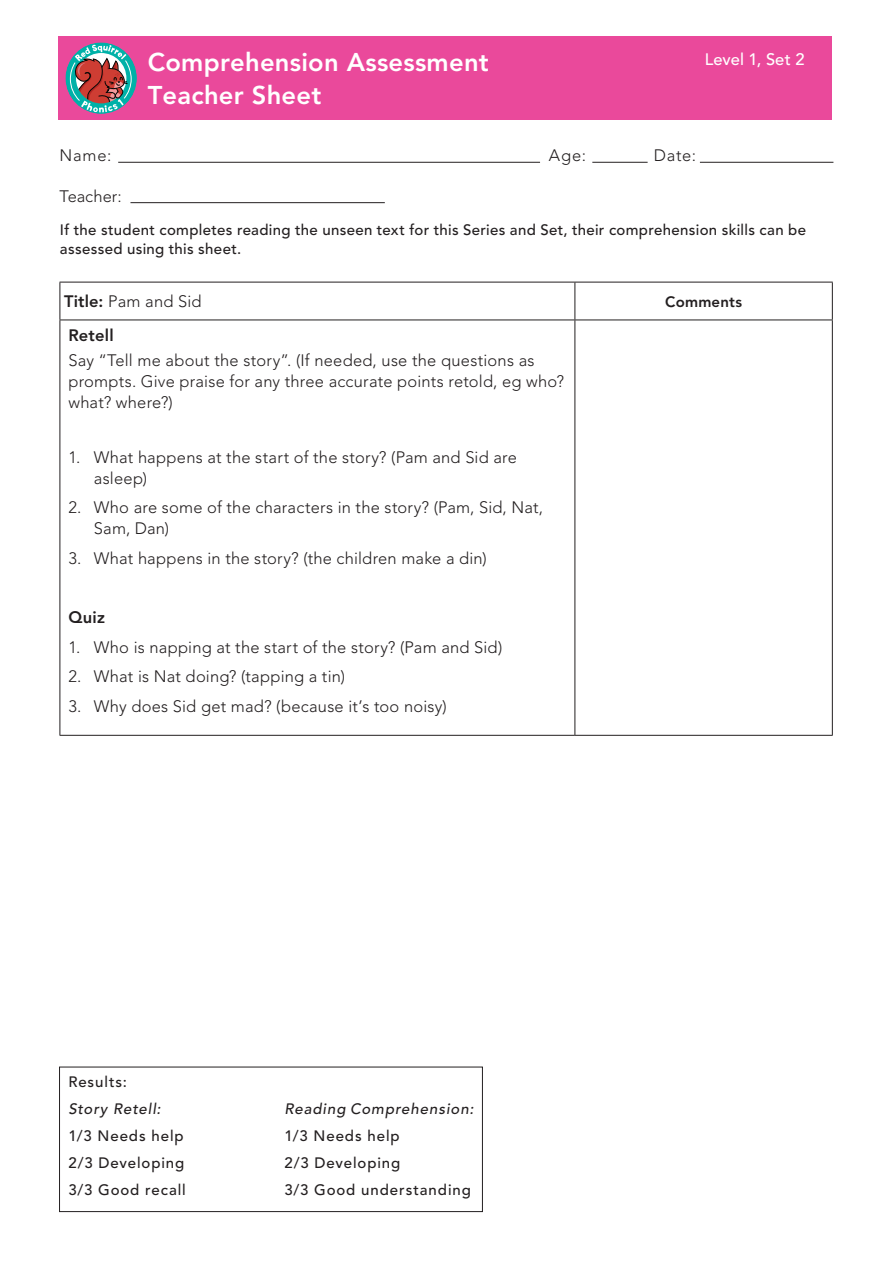
<style>
.page{position:relative;width:893px;height:1263px;background:#fff}
.page>*{position:absolute;margin:0;border:0;box-sizing:border-box;transform-origin:0 0}
.t1{font:800 25.5px "Avenir LT Std";letter-spacing:.01em;color:#fff}
.t2{font:300 16.5px/21px "Avenir LT Std";letter-spacing:.01em;color:#231f20}
.t3{font:500 16.5px "Avenir LT Std";letter-spacing:.01em;color:#fff}
.t4{font:800 16.5px "Avenir LT Std";letter-spacing:.015em;color:#231f20}
.t5{font:500 15px/19.5px "Avenir LT Std";letter-spacing:.025em;color:#231f20}
.t6{font:500 15px "Avenir LT Std";letter-spacing:.06em;color:#231f20}
.t7{font:italic 500 15px "Avenir LT Std";letter-spacing:.06em;color:#231f20}
.t8{font:500 15px "Avenir LT Std";letter-spacing:.065em;color:#231f20}
.t9{font:800 15px "Avenir LT Std";letter-spacing:.015em;color:#231f20}
.s1{font-weight:800}
</style>
<div class="page">
<hr style="left:118px;top:162px;width:422px;height:1px;background:#231f20">
<hr style="left:592px;top:162px;width:56px;height:1px;background:#231f20">
<hr style="left:700px;top:162px;width:133px;height:1px;background:#231f20">
<hr style="left:130px;top:202px;width:255px;height:1px;background:#231f20">
<div style="left:58px;top:36px;width:774px;height:84px;background:#ea499b"></div>
<svg style="left:65px;top:42px;width:72px;height:72px"></svg>
<div style="left:59px;top:1067px;width:424px;height:145px;border:1px solid #231f20"></div>
<hr style="left:60px;top:282px;width:515px;height:1px;background:#231f20">
<hr style="left:60px;top:282px;width:1px;height:38px;background:#231f20">
<hr style="left:575px;top:282px;width:258px;height:1px;background:#231f20">
<hr style="left:574px;top:282px;width:1px;height:38px;background:#231f20">
<hr style="left:832px;top:282px;width:1px;height:38px;background:#231f20">
<hr style="left:60px;top:320px;width:515px;height:1px;background:#231f20">
<hr style="left:60px;top:320px;width:1px;height:415px;background:#231f20">
<hr style="left:575px;top:320px;width:258px;height:1px;background:#231f20">
<hr style="left:574px;top:320px;width:1px;height:415px;background:#231f20">
<hr style="left:832px;top:320px;width:1px;height:415px;background:#231f20">
<hr style="left:60px;top:735px;width:515px;height:1px;background:#231f20">
<hr style="left:575px;top:735px;width:258px;height:1px;background:#231f20">
<h1 class="t1" style="left:148px;top:47px;width:343px">Comprehension Assessment</h1>
<p class="t3" style="left:705px;top:49px;width:101px">Level 1, Set 2</p>
<h1 class="t1" style="left:148px;top:80px;width:175px">Teacher Sheet</h1>
<p class="t2" style="left:60px;top:145px;width:53px">Name:</p>
<p class="t2" style="left:549px;top:145px;width:39px">Age:</p>
<p class="t2" style="left:654px;top:145px;width:44px">Date:</p>
<p class="t2" style="left:60px;top:185px;width:64px">Teacher:</p>
<p class="t5" style="left:60px;top:220px;width:748px">If the student completes reading the unseen text for this Series and Set, their comprehension skills can be assessed using this sheet.</p>
<p class="t2" style="left:64px;top:291px;width:139px"><span class="s1">Title:</span> Pam and Sid</p>
<p class="t9" style="left:665px;top:293px;width:78px">Comments</p>
<p class="t4" style="left:68px;top:325px;width:47px">Retell</p>
<p class="t2" style="left:68px;top:350px;width:497px">Say “Tell me about the story”. (If needed, use the questions as prompts. Give praise for any three accurate points retold, eg who? what? where?)</p>
<p class="t2" style="left:94px;top:447px;width:424px;text-indent:-26px">1. What happens at the start of the story? (Pam and Sid are asleep)</p>
<p class="t2" style="left:94px;top:497px;width:451px;text-indent:-26px">2. Who are some of the characters in the story? (Pam, Sid, Nat,<br>Sam, Dan)</p>
<p class="t2" style="left:68px;top:548px;width:420px">3. What happens in the story? (the children make a din)</p>
<p class="t4" style="left:68px;top:607px;width:38px">Quiz</p>
<p class="t2" style="left:68px;top:636px;width:435px">1. Who is napping at the start of the story? (Pam and Sid)</p>
<p class="t2" style="left:68px;top:666px;width:278px">2. What is Nat doing? (tapping a tin)</p>
<p class="t2" style="left:68px;top:695px;width:380px">3. Why does Sid get mad? (because it’s too noisy)</p>
<p class="t6" style="left:68px;top:1073px;width:60px">Results:</p>
<p class="t7" style="left:68px;top:1100px;width:94px">Story Retell:</p>
<p class="t7" style="left:284px;top:1100px;width:191px">Reading Comprehension:</p>
<p class="t8" style="left:68px;top:1127px;width:117px">1/3 Needs help</p>
<p class="t8" style="left:284px;top:1127px;width:117px">1/3 Needs help</p>
<p class="t6" style="left:68px;top:1154px;width:117px">2/3 Developing</p>
<p class="t6" style="left:284px;top:1154px;width:117px">2/3 Developing</p>
<p class="t6" style="left:68px;top:1181px;width:119px">3/3 Good recall</p>
<p class="t6" style="left:284px;top:1181px;width:188px">3/3 Good understanding</p>
</div>
